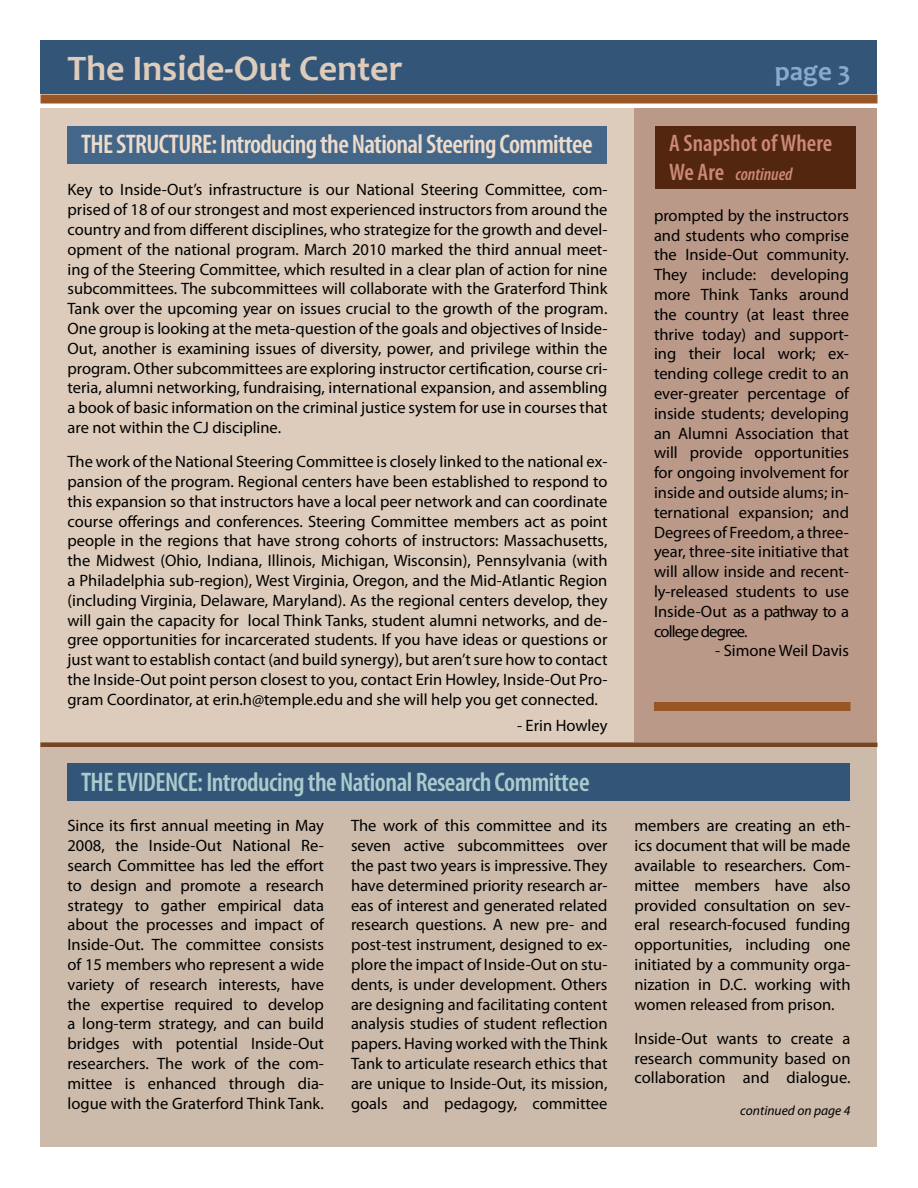
<style>
.page{position:relative;width:918px;height:1188px;background:#fff}
.page>*{position:absolute;margin:0;border:0;box-sizing:border-box;transform-origin:0 0}
.t1{font:700 36px "Candara";color:#dcb}
.t2{font:600 condensed 27px "Myriad Pro";letter-spacing:-.025em;color:#eddccc}
.t3{font:600 condensed 27px "Myriad Pro";letter-spacing:-.02em;color:#aacbcc}
.t4{font:700 27px "Candara";color:#8ac}
.t5{font:600 condensed 24px "Myriad Pro";color:#c87}
.t6{font:italic 600 condensed 18px "Myriad Pro";color:#c87}
.t7{font:16.5px/19.8px "Myriad Pro";color:#000;text-align:justify}
.t8{font:italic 13.5px "Myriad Pro";color:#000}
.s1{font-style:normal;font-size:24px}
</style>
<div class="page">
<div style="left:40px;top:108px;width:594px;height:634px;background:#dcb"></div>
<div style="left:634px;top:108px;width:244px;height:638px;background:#b98"></div>
<div style="left:40px;top:742px;width:838px;height:406px;background:#cba"></div>
<div style="left:40px;top:94px;width:838px;height:10px;background:#995624"></div>
<div style="left:40px;top:40px;width:838px;height:54px;background:#357"></div>
<div style="left:68px;top:126px;width:540px;height:37px;background:#468"></div>
<div style="left:68px;top:764px;width:782px;height:37px;background:#357"></div>
<div style="left:656px;top:126px;width:200px;height:63px;background:#53260f"></div>
<div style="left:654px;top:702px;width:196px;height:9px;background:#995624"></div>
<div style="left:40px;top:742px;width:838px;height:5px;background:#774523"></div>
<h1 class="t1" style="left:68px;top:47px;width:337px">The Inside-Out Center</h1>
<h2 class="t4" style="left:775px;top:55px;width:77px">page 3</h2>
<h2 class="t2" style="left:81px;top:127px;width:513px">THE STRUCTURE: Introducing the National Steering Committee</h2>
<p class="t7" style="left:68px;top:180px;width:542px">Key to Inside-Out’s infrastructure is our National Steering Committee, com&shy;prised of 18 of our strongest and most experienced instructors from around the country and from different disciplines, who strategize for the growth and devel&shy;opment of the national program. March 2010 marked the third annual meet&shy;ing of the Steering Committee, which resulted in a clear plan of action for nine subcommittees. The subcommittees will collaborate with the Graterford Think Tank over the upcoming year on issues crucial to the growth of the program.<br>One group is looking at the meta-question of the goals and objectives of Inside-Out, another is examining issues of diversity, power, and privilege within the program. Other subcommittees are exploring instructor certification, course cri&shy;teria, alumni networking, fundraising, international expansion, and assembling a book of basic information on the criminal justice system for use in courses that are not within the CJ discipline.</p>
<p class="t7" style="left:68px;top:451px;width:542px">The work of the National Steering Committee is closely linked to the national ex&shy;pansion of the program. Regional centers have been established to respond to this expansion so that instructors have a local peer network and can coordinate course offerings and conferences. Steering Committee members act as point people in the regions that have strong cohorts of instructors: Massachusetts, the Midwest (Ohio, Indiana, Illinois, Michigan, Wisconsin), Pennsylvania (with a Philadelphia sub-region), West Virginia, Oregon, and the Mid-Atlantic Region (including Virginia, Delaware, Maryland). As the regional centers develop, they will gain the capacity for local Think Tanks, student alumni networks, and de&shy;gree opportunities for incarcerated students. If you have ideas or questions or just want to establish contact (and build synergy), but aren’t sure how to contact the Inside-Out point person closest to you, contact Erin Howley, Inside-Out Pro&shy;gram Coordinator, at erin.h@temple.edu and she will help you get connected.</p>
<p class="t7" style="left:517px;top:715px;width:92px">- Erin Howley</p>
<h3 class="t5" style="left:669px;top:128px;width:165px">A Snapshot of Where</h3>
<p class="t6" style="left:669px;top:163px;width:125px"><span class="s1">We Are</span> continued</p>
<p class="t7" style="left:654px;top:205px;width:197px">prompted by the instructors and students who comprise the Inside-Out community.<br>They include: developing more Think Tanks around the country (at least three thrive today) and support&shy;ing their local work; ex&shy;tending college credit to an ever-greater percentage of inside students; developing an Alumni Association that will provide opportunities for ongoing involvement for inside and outside alums; in&shy;ternational expansion; and Degrees of Freedom, a three&shy;year, three-site initiative that will allow inside and recent&shy;ly-released students to use Inside-Out as a pathway to a college degree.</p>
<p class="t7" style="left:715px;top:641px;width:135px">- Simone Weil Davis</p>
<h2 class="t3" style="left:81px;top:765px;width:510px">THE EVIDENCE: Introducing the National Research Committee</h2>
<p class="t7" style="left:68px;top:816px;width:258px">Since its first annual meeting in May 2008, the Inside-Out National Re&shy;search Committee has led the effort to design and promote a research strategy to gather empirical data about the processes and impact of Inside-Out. The committee consists of 15 members who represent a wide variety of research interests, have the expertise required to develop a long-term strategy, and can build bridges with potential Inside-Out researchers. The work of the com&shy;mittee is enhanced through dia&shy;logue with the Graterford Think Tank.</p>
<p class="t7" style="left:351px;top:816px;width:258px">The work of this committee and its seven active subcommittees over the past two years is impressive. They have determined priority research ar&shy;eas of interest and generated related research questions. A new pre- and post-test instrument, designed to ex&shy;plore the impact of Inside-Out on stu&shy;dents, is under development. Others are designing and facilitating content analysis studies of student reflection papers. Having worked with the Think Tank to articulate research ethics that are unique to Inside-Out, its mission, goals and pedagogy, committee</p>
<p class="t7" style="left:634px;top:816px;width:218px">members are creating an eth&shy;ics document that will be made available to researchers. Com&shy;mittee members have also provided consultation on sev&shy;eral research-focused funding opportunities, including one initiated by a community orga&shy;nization in D.C. working with women released from prison.</p>
<p class="t7" style="left:634px;top:1028px;width:218px">Inside-Out wants to create a research community based on collaboration and dialogue.</p>
<p class="t8" style="left:740px;top:1102px;width:112px">continued on page 4</p>
</div>
